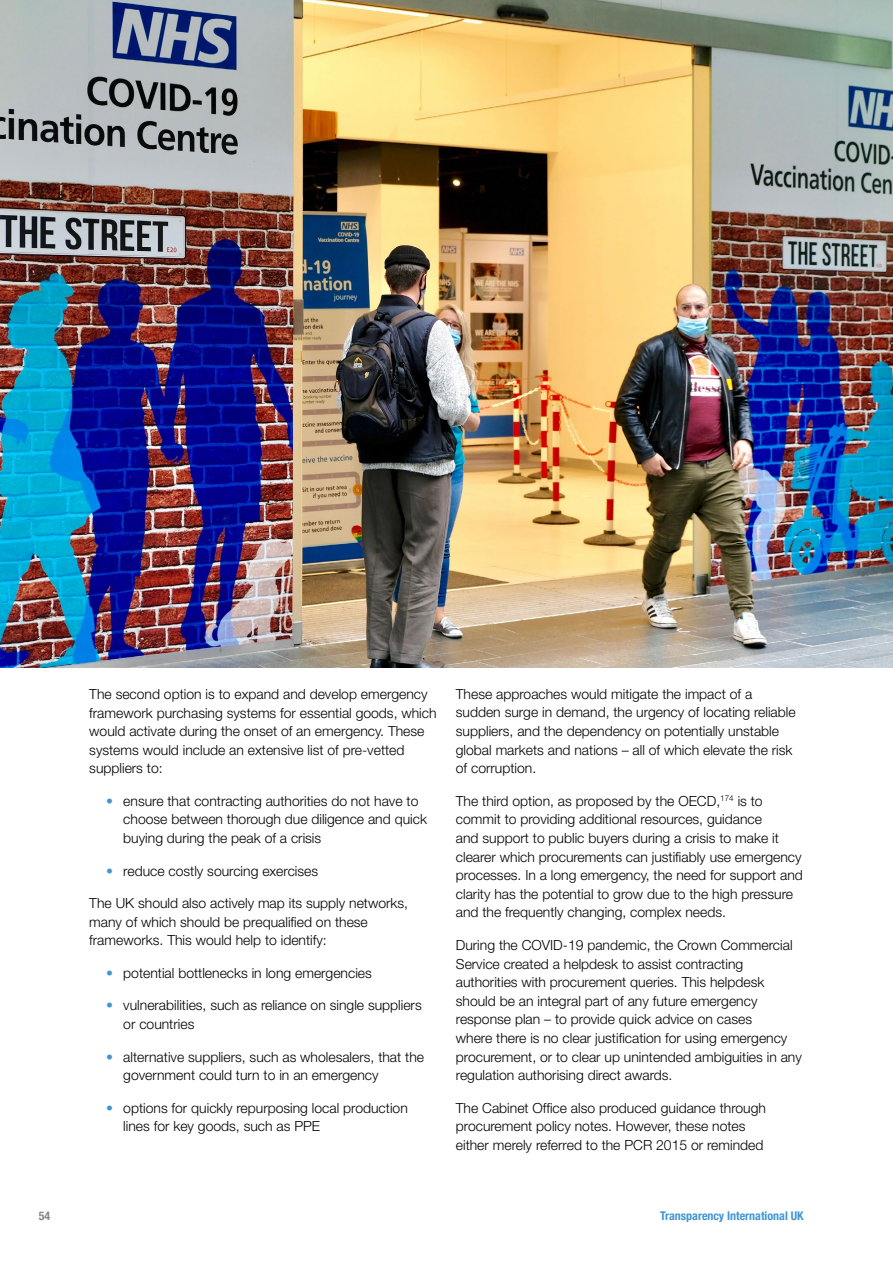
<style>
.page{position:relative;width:893px;height:1263px;background:#fff}
.page>*{position:absolute;margin:0;border:0;box-sizing:border-box;transform-origin:0 0}
.t1{font:300 13.95px/18.6px "Helvetica Neue LT Std";color:#000}
.t2{font:700 condensed 12px "Helvetica Neue";color:#4195d1}
.t3{font:700 condensed 12px "Helvetica Neue";color:#878787}
.s1{color:#4195d1}
</style>
<div class="page">
<img style="left:0;top:0;width:893px;height:668px">
<p class="t1" style="left:89px;top:684px;width:349px">The second option is to expand and develop emergency framework purchasing systems for essential goods, which would activate during the onset of an emergency. These systems would include an extensive list of pre-vetted suppliers to:</p>
<p class="t1" style="left:123px;top:791px;width:305px;text-indent:-17px"><span class="s1">•</span> ensure that contracting authorities do not have to choose between thorough due diligence and quick buying during the peak of a crisis</p>
<p class="t1" style="left:106px;top:861px;width:213px"><span class="s1">•</span> reduce costly sourcing exercises</p>
<p class="t1" style="left:89px;top:893px;width:320px">The UK should also actively map its supply networks, many of which should be prequalified on these frameworks. This would help to identify:</p>
<p class="t1" style="left:106px;top:963px;width:267px"><span class="s1">•</span> potential bottlenecks in long emergencies</p>
<p class="t1" style="left:123px;top:996px;width:300px;text-indent:-17px"><span class="s1">•</span> vulnerabilities, such as reliance on single suppliers or countries</p>
<p class="t1" style="left:123px;top:1047px;width:302px;text-indent:-17px"><span class="s1">•</span> alternative suppliers, such as wholesalers, that the government could turn to in an emergency</p>
<p class="t1" style="left:123px;top:1098px;width:286px;text-indent:-17px"><span class="s1">•</span> options for quickly repurposing local production lines for key goods, such as PPE</p>
<p class="t1" style="left:456px;top:684px;width:341px">These approaches would mitigate the impact of a sudden surge in demand, the urgency of locating reliable suppliers, and the dependency on potentially unstable global markets and nations – all of which elevate the risk of corruption.</p>
<p class="t1" style="left:456px;top:791px;width:349px">The third option, as proposed by the OECD,<sup>174</sup> is to commit to providing additional resources, guidance<br>and support to public buyers during a crisis to make it clearer which procurements can justifiably use emergency processes. In a long emergency, the need for support and clarity has the potential to grow due to the high pressure and the frequently changing, complex needs.</p>
<p class="t1" style="left:456px;top:935px;width:348px">During the COVID-19 pandemic, the Crown Commercial Service created a helpdesk to assist contracting authorities with procurement queries. This helpdesk should be an integral part of any future emergency response plan – to provide quick advice on cases<br>where there is no clear justification for using emergency procurement, or to clear up unintended ambiguities in any regulation authorising direct awards.</p>
<p class="t1" style="left:456px;top:1098px;width:312px">The Cabinet Office also produced guidance through procurement policy notes. However, these notes either merely referred to the PCR 2015 or reminded</p>
<p class="t3" style="left:39px;top:1206px;width:13px">54</p>
<p class="t2" style="left:660px;top:1206px;width:145px">Transparency International UK</p>
</div>
